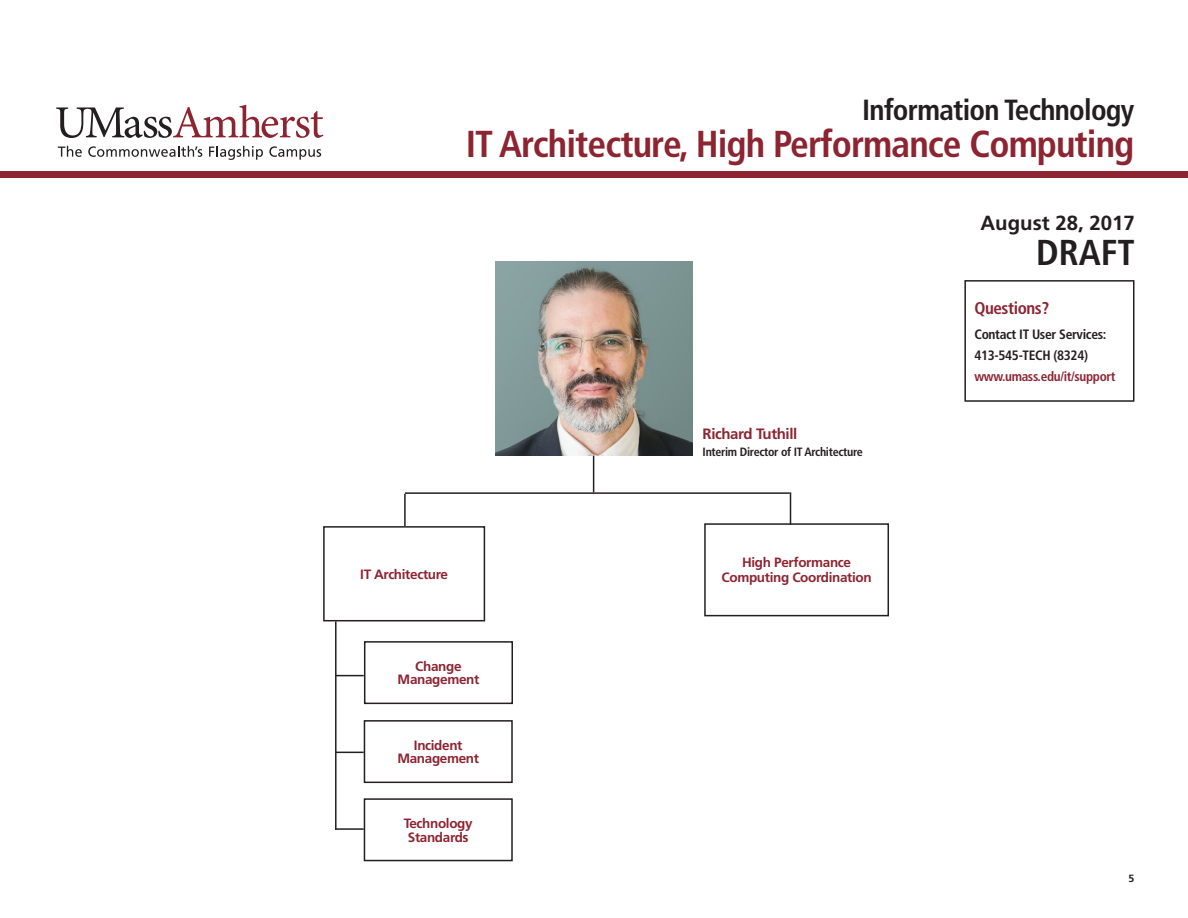
<style>
.page{position:relative;width:1188px;height:918px;background:#fff}
.page>*{position:absolute;margin:0;border:0;box-sizing:border-box;transform-origin:0 0}
.t1{font:700 condensed 37.5px "Frutiger LT Std";letter-spacing:-.025em;color:#8d2431}
.t2{font:700 condensed 36px "Frutiger LT Std";color:#231f20}
.t3{font:700 condensed 29.1px "Frutiger LT Std";letter-spacing:-.025em;color:#231f20}
.heading_3{font:700 20.4px "Frutiger LT Std";color:#231f20}
.Name{font:700 condensed 17.1px "Frutiger LT Std";letter-spacing:-.025em;color:#8d2431}
.Name-2{font:700 15px "Frutiger LT Std";letter-spacing:-.025em;color:#8d2431}
.Name-3{font:700 13.5px/13.5px "Frutiger LT Std";letter-spacing:-.025em;color:#8d2431;text-align:center}
.Name-4{font:700 condensed 13.5px/20.9px "Frutiger LT Std";letter-spacing:-.025em;color:#231f20}
.Name-5{font:700 condensed 13.2px "Frutiger LT Std";letter-spacing:-.025em;color:#8d2431}
.t4{font:700 condensed 12px "Frutiger LT Std";letter-spacing:-.025em;color:#231f20}
.t5{font:700 10.5px "Frutiger LT Std";color:#231f20}
</style>
<div class="page">
<div style="left:0;top:171px;width:1188px;height:7px;background:#8d2431"></div>
<div style="left:964px;top:280px;width:170px;height:122px;border:2px solid #231f20"></div>
<svg style="left:56px;top:105px;width:267px;height:33px"></svg>
<svg style="left:58px;top:146px;width:24px;height:11px"></svg>
<svg style="left:88px;top:146px;width:114px;height:11px"></svg>
<svg style="left:209px;top:146px;width:54px;height:14px"></svg>
<svg style="left:269px;top:146px;width:52px;height:14px"></svg>
<img style="left:495px;top:262px;width:198px;height:194px">
<div style="left:704px;top:523px;width:185px;height:93px;border:2px solid #231f20"></div>
<hr style="left:405px;top:492px;width:385px;height:2px;background:#231f20">
<hr style="left:790px;top:492px;width:1px;height:33px;background:#231f20">
<hr style="left:593px;top:456px;width:1px;height:36px;background:#231f20">
<hr style="left:404px;top:494px;width:2px;height:32px;background:#231f20">
<div style="left:323px;top:526px;width:162px;height:95px;border:2px solid #231f20"></div>
<div style="left:364px;top:641px;width:149px;height:63px;border:2px solid #231f20"></div>
<div style="left:364px;top:720px;width:149px;height:63px;border:2px solid #231f20"></div>
<div style="left:364px;top:798px;width:149px;height:63px;border:2px solid #231f20"></div>
<hr style="left:335px;top:621px;width:2px;height:209px;background:#231f20">
<hr style="left:335px;top:828px;width:29px;height:2px;background:#231f20">
<svg style="left:337px;top:752px;width:27px;height:1px"></svg>
<svg style="left:337px;top:675px;width:27px;height:1px"></svg>
<p class="t3" style="left:862px;top:92px;width:274px">Information Technology</p>
<p class="t1" style="left:466px;top:122px;width:670px">IT Architecture, High Performance Computing</p>
<p class="heading_3" style="left:981px;top:210px;width:156px">August 28, 2017</p>
<h2 class="t2" style="left:1036px;top:231px;width:100px">DRAFT</h2>
<p class="Name-2" style="left:703px;top:425px;width:96px">Richard Tuthill</p>
<p class="t4" style="left:703px;top:444px;width:162px">Interim Director of IT Architecture</p>
<p class="Name-3" style="left:742px;top:556px;width:110px">High Performance</p>
<p class="Name-3" style="left:360px;top:567px;width:89px">IT Architecture</p>
<p class="Name-3" style="left:722px;top:571px;width:152px">Computing Coordination</p>
<p class="Name-3" style="left:398px;top:660px;width:83px">Change<br>Management</p>
<p class="Name-3" style="left:397px;top:739px;width:83px">Incident<br>Management</p>
<p class="Name-3" style="left:404px;top:817px;width:70px">Technology<br>Standards</p>
<p class="Name" style="left:974px;top:298px;width:76px">Questions?</p>
<p class="Name-4" style="left:974px;top:324px;width:134px">Contact IT User Services:<br>413-545-TECH (8324)</p>
<p class="Name-5" style="left:974px;top:368px;width:143px">www.umass.edu/it/support</p>
<p class="t5" style="left:1129px;top:873px;width:7px">5</p>
</div>
